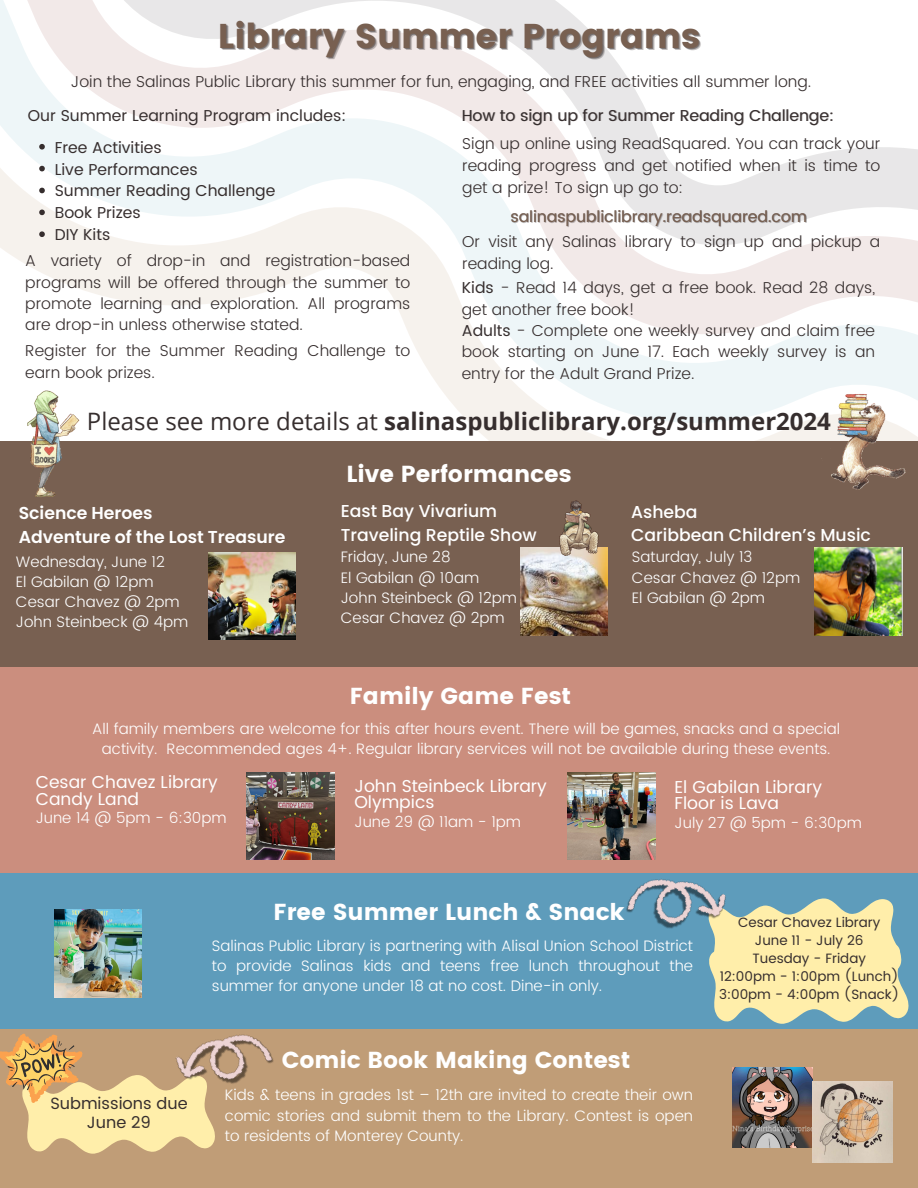
<style>
.page{position:relative;width:918px;height:1188px;background:#fff}
.page>*{position:absolute;margin:0;border:0;box-sizing:border-box;transform-origin:0 0}
.t1{font:34.35px "Poppins";color:#786051}
.t2{font:700 24px "Open Sans";color:#362e2e}
.t3{font:23.1px "Poppins";color:#fff}
.t4{font:17.25px/16.8px "Poppins";color:#fff}
.t5{font:500 17.25px/23.7px "Poppins";color:#fff}
.t6{font:600 17.25px/23.7px "Poppins";color:#fff}
.t7{font:16.35px/19.2px "Poppins";color:#362e2e;text-align:center}
.t8{font:300 15.75px/21.3px "Poppins";color:#362e2e}
.t9{font:15.75px "Poppins";color:#362e2e}
.t10{font:15.75px "Poppins";color:#786051}
.t11{font:300 15.15px/20.2px "Poppins";color:#fff}
.t12{font:13.5px "Poppins";color:#362e2e}
.s1{font-weight:400}
</style>
<div class="page">
<svg style="left:0;top:0;width:918px;height:441px"></svg>
<div style="left:0;top:441px;width:918px;height:385px;background:#786051"></div>
<div style="left:0;top:667px;width:918px;height:336px;background:#cb8e7e"></div>
<div style="left:0;top:873px;width:918px;height:315px;background:#5e9cbb"></div>
<div style="left:0;top:1029px;width:918px;height:159px;background:#c09d77"></div>
<img style="left:208px;top:552px;width:88px;height:88px">
<img style="left:520px;top:548px;width:87px;height:87px">
<img style="left:815px;top:548px;width:87px;height:87px">
<svg style="left:0;top:1033px;width:215px;height:121px"></svg>
<img style="left:168px;top:1033px;width:106px;height:85px">
<img style="left:55px;top:910px;width:87px;height:87px">
<img style="left:732px;top:1067px;width:80px;height:81px">
<img style="left:812px;top:1082px;width:81px;height:80px">
<img style="left:549px;top:500px;width:59px;height:58px">
<svg style="left:709px;top:898px;width:200px;height:126px"></svg>
<img style="left:626px;top:852px;width:108px;height:108px">
<img style="left:247px;top:773px;width:87px;height:87px">
<img style="left:568px;top:773px;width:87px;height:87px">
<img style="left:0;top:391px;width:107px;height:106px">
<img style="left:815px;top:389px;width:103px;height:101px">
<svg style="left:39px;top:144px;width:6px;height:6px"></svg>
<svg style="left:39px;top:166px;width:6px;height:5px"></svg>
<svg style="left:39px;top:188px;width:6px;height:5px"></svg>
<svg style="left:39px;top:210px;width:6px;height:5px"></svg>
<svg style="left:39px;top:231px;width:6px;height:6px"></svg>
<p class="t1" style="left:218px;top:16px;width:484px">Library Summer Programs</p>
<p class="t8" style="left:71px;top:71px;width:742px">Join the Salinas Public Library this summer for fun, engaging, and FREE activities all summer long.</p>
<p class="t9" style="left:462px;top:106px;width:374px">How to sign up for Summer Reading Challenge:</p>
<h2 class="t9" style="left:28px;top:106px;width:320px">Our Summer Learning Program includes:</h2>
<h6 class="t9" style="left:55px;top:138px;width:109px">Free Activities</h6>
<p class="t9" style="left:55px;top:160px;width:144px">Live Performances</p>
<h5 class="t9" style="left:55px;top:182px;width:222px">Summer Reading Challenge</h5>
<h6 class="t9" style="left:55px;top:204px;width:88px">Book Prizes</h6>
<p class="t9" style="left:55px;top:226px;width:57px">DIY Kits</p>
<h5 class="t8" style="left:462px;top:133px;width:420px;line-height:21.9px;text-align:justify">Sign up online using ReadSquared. You can track your reading progress and get notified when it is time to get a prize! To sign up go to:</h5>
<h6 class="t8" style="left:462px;top:231px;width:420px;line-height:21.9px">Or visit any Salinas library to sign up and pickup a reading log.</h6>
<h5 class="t10" style="left:510px;top:207px;width:298px">salinaspubliclibrary.readsquared.com</h5>
<h6 class="t8" style="left:25px;top:250px;width:387px;text-align:justify">A variety of drop-in and registration-based programs will be offered through the summer to promote learning and exploration. All programs are drop-in unless otherwise stated.</h6>
<h6 class="t8" style="left:462px;top:277px;width:415px"><span class="s1">Kids</span> - Read 14 days, get a free book. Read 28 days, get another free book!<br><span class="s1">Adults</span> - Complete one weekly survey and claim free book starting on June 17. Each weekly survey is an entry for the Adult Grand Prize.</h6>
<p class="t8" style="left:25px;top:340px;width:387px">Register for the Summer Reading Challenge to earn book prizes.</p>
<p class="t2" style="left:87px;top:404px;width:746px"><span class="s1">Please see more details at</span> salinaspubliclibrary.org/summer2024</p>
<p class="t3" style="left:346px;top:461px;width:227px">Live Performances</p>
<p class="t6" style="left:19px;top:501px;width:268px">Science Heroes<br>Adventure of the Lost Treasure</p>
<p class="t5" style="left:341px;top:499px;width:197px">East Bay Vivarium<br>Traveling Reptile Show</p>
<p class="t11" style="left:341px;top:547px;width:178px">Friday, June 28<br>El Gabilan @ 10am<br>John Steinbeck @ 12pm<br>Cesar Chavez @ 2pm</p>
<h1 class="t11" style="left:16px;top:551px;width:174px">Wednesday, June 12<br>El Gabilan @ 12pm<br>Cesar Chavez @ 2pm<br>John Steinbeck @ 4pm</h1>
<h2 class="t5" style="left:631px;top:500px;width:241px">Asheba<br>Caribbean Children’s Music</h2>
<p class="t11" style="left:632px;top:547px;width:170px">Saturday, July 13<br>Cesar Chavez @ 12pm<br>El Gabilan @ 2pm</p>
<h6 class="t3" style="left:350px;top:682px;width:223px">Family Game Fest</h6>
<p class="t11" style="left:92px;top:718px;width:750px;text-align:center">All family members are welcome for this after hours event. There will be games, snacks and a special activity. Recommended ages 4+. Regular library services will not be available during these events.</p>
<p class="t4" style="left:675px;top:778px;width:149px">El Gabilan Library<br>Floor is Lava</p>
<p class="t11" style="left:675px;top:812px;width:189px">July 27 @ 5pm - 6:30pm</p>
<p class="t4" style="left:36px;top:774px;width:183px">Cesar Chavez Library<br>Candy Land</p>
<h6 class="t11" style="left:36px;top:808px;width:192px">June 14 @ 5pm - 6:30pm</h6>
<h2 class="t4" style="left:354px;top:777px;width:194px">John Steinbeck Library<br>Olympics</h2>
<p class="t11" style="left:354px;top:811px;width:168px">June 29 @ 11am - 1pm</p>
<p class="t7" style="left:50px;top:1093px;width:139px">Submissions due<br>June 29</p>
<h5 class="t3" style="left:274px;top:898px;width:353px">Free Summer Lunch &amp; Snack</h5>
<p class="t11" style="left:212px;top:936px;width:483px;text-align:justify">Salinas Public Library is partnering with Alisal Union School District to provide Salinas kids and teens free lunch throughout the summer for anyone under 18 at no cost. Dine-in only.</p>
<p class="t3" style="left:282px;top:1047px;width:350px">Comic Book Making Contest</p>
<p class="t11" style="left:225px;top:1085px;width:470px;text-align:justify">Kids &amp; teens in grades 1st – 12th are invited to create their own comic stories and submit them to the Library. Contest is open to residents of Monterey County.</p>
<h5 class="t12" style="left:738px;top:915px;width:144px">Cesar Chavez Library</h5>
<h5 class="t12" style="left:755px;top:933px;width:110px">June 11 - July 26</h5>
<p class="t12" style="left:753px;top:951px;width:115px">Tuesday - Friday</p>
<p class="t12" style="left:720px;top:969px;width:181px">12:00pm - 1:00pm (Lunch)</p>
<h3 class="t12" style="left:719px;top:987px;width:182px">3:00pm - 4:00pm (Snack)</h3>
</div>
